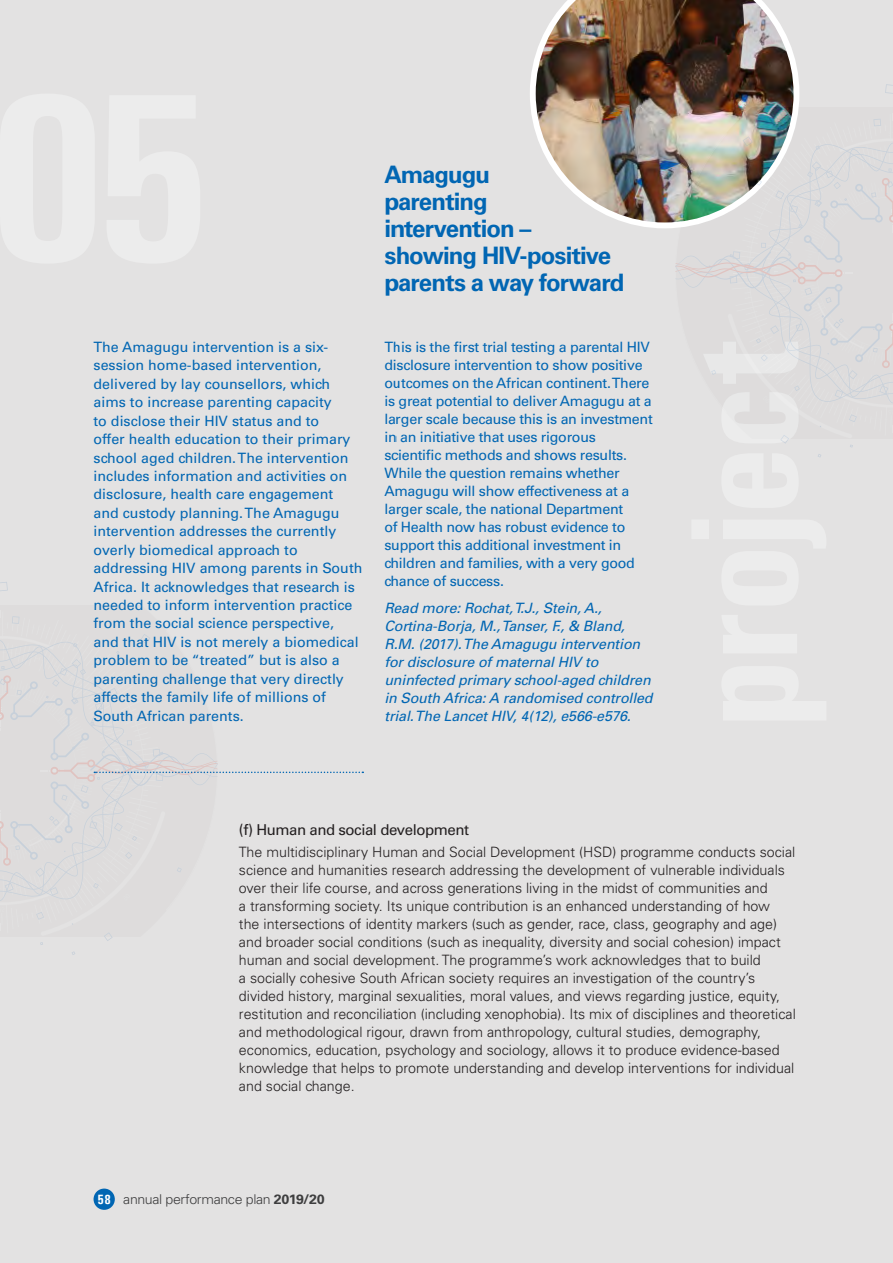
<style>
.page{position:relative;width:893px;height:1263px;background:#e3e2e2}
.page>*{position:absolute;margin:0;border:0;box-sizing:border-box;transform-origin:0 0}
.project_heading{font:700 24px/27px "Univers LT Std";letter-spacing:-.04em;color:#0166b3}
.bodykop{font:15px "Univers LT Std";letter-spacing:-.03em;color:#231f20}
.body{font:300 14.25px/18px "Univers LT Std";color:#231f20}
.project_body{font:14.25px/18.5px "Univers LT Std";color:#0166b3}
.project_body-2{font:14.25px/18px "Univers LT Std";letter-spacing:-.02em;color:#0166b3}
.project_body-3{font:italic 14.25px/18px "Univers";letter-spacing:-.01em;color:#0166b3}
.t1{font:300 13.5px "Univers LT Std";letter-spacing:-.025em;color:#3e3e3f;scale:1.05 1}
.s1{font-family:"Univers Condensed";font-weight:700;color:#fff}
.s2{font-weight:700}
</style>
<div class="page">
<div style="left:94px;top:1188px;width:21px;height:22px;background:#0166b3;border-radius:50%"></div>
<svg style="left:0;top:582px;width:8px;height:9px"></svg>
<svg style="left:0;top:616px;width:363px;height:329px"></svg>
<img style="left:530px;top:0;width:269px;height:228px">
<svg style="left:885px;top:84px;width:8px;height:10px"></svg>
<svg style="left:675px;top:113px;width:218px;height:335px"></svg>
<p class="project_heading" style="left:384px;top:161px;width:242px">Amagugu<br>parenting<br>intervention – showing HIV-positive parents a way forward</p>
<p class="project_body" style="left:94px;top:338px;width:270px">The Amagugu intervention is a six&shy;session home-based intervention, delivered by lay counsellors, which aims to increase parenting capacity<br>to disclose their HIV status and to<br>offer health education to their primary school aged children. The intervention includes information and activities on disclosure, health care engagement<br>and custody planning. The Amagugu intervention addresses the currently overly biomedical approach to addressing HIV among parents in South Africa. It acknowledges that research is needed to inform intervention practice from the social science perspective, and that HIV is not merely a biomedical problem to be “treated” but is also a parenting challenge that very directly affects the family life of millions of South African parents.</p>
<p class="project_body-2" style="left:384px;top:338px;width:270px">This is the first trial testing a parental HIV disclosure intervention to show positive outcomes on the African continent. There is great potential to deliver Amagugu at a larger scale because this is an investment in an initiative that uses rigorous scientific methods and shows results.<br>While the question remains whether Amagugu will show effectiveness at a larger scale, the national Department<br>of Health now has robust evidence to support this additional investment in children and families, with a very good chance of success.</p>
<p class="project_body-3" style="left:384px;top:598px;width:270px">Read more: Rochat, T.J., Stein, A., Cortina-Borja, M., Tanser, F., &amp; Bland, R.M. (2017). The Amagugu intervention for disclosure of maternal HIV to uninfected primary school-aged children in South Africa: A randomised controlled trial. The Lancet HIV, 4(12), e566-e576.</p>
<p class="bodykop" style="left:239px;top:821px;width:232px">(f) Human and social development</p>
<p class="body" style="left:239px;top:843px;width:558px">The multidisciplinary Human and Social Development (HSD) programme conducts social science and humanities research addressing the development of vulnerable individuals over their life course, and across generations living in the midst of communities and<br>a transforming society. Its unique contribution is an enhanced understanding of how<br>the intersections of identity markers (such as gender, race, class, geography and age) and broader social conditions (such as inequality, diversity and social cohesion) impact human and social development. The programme’s work acknowledges that to build<br>a socially cohesive South African society requires an investigation of the country’s divided history, marginal sexualities, moral values, and views regarding justice, equity, restitution and reconciliation (including xenophobia). Its mix of disciplines and theoretical and methodological rigour, drawn from anthropology, cultural studies, demography, economics, education, psychology and sociology, allows it to produce evidence-based knowledge that helps to promote understanding and develop interventions for individual and social change.</p>
<p class="t1" style="left:98px;top:1191px;width:218px"><span class="s1">58</span> annual performance plan <span class="s2">2019/20</span></p>
</div>
